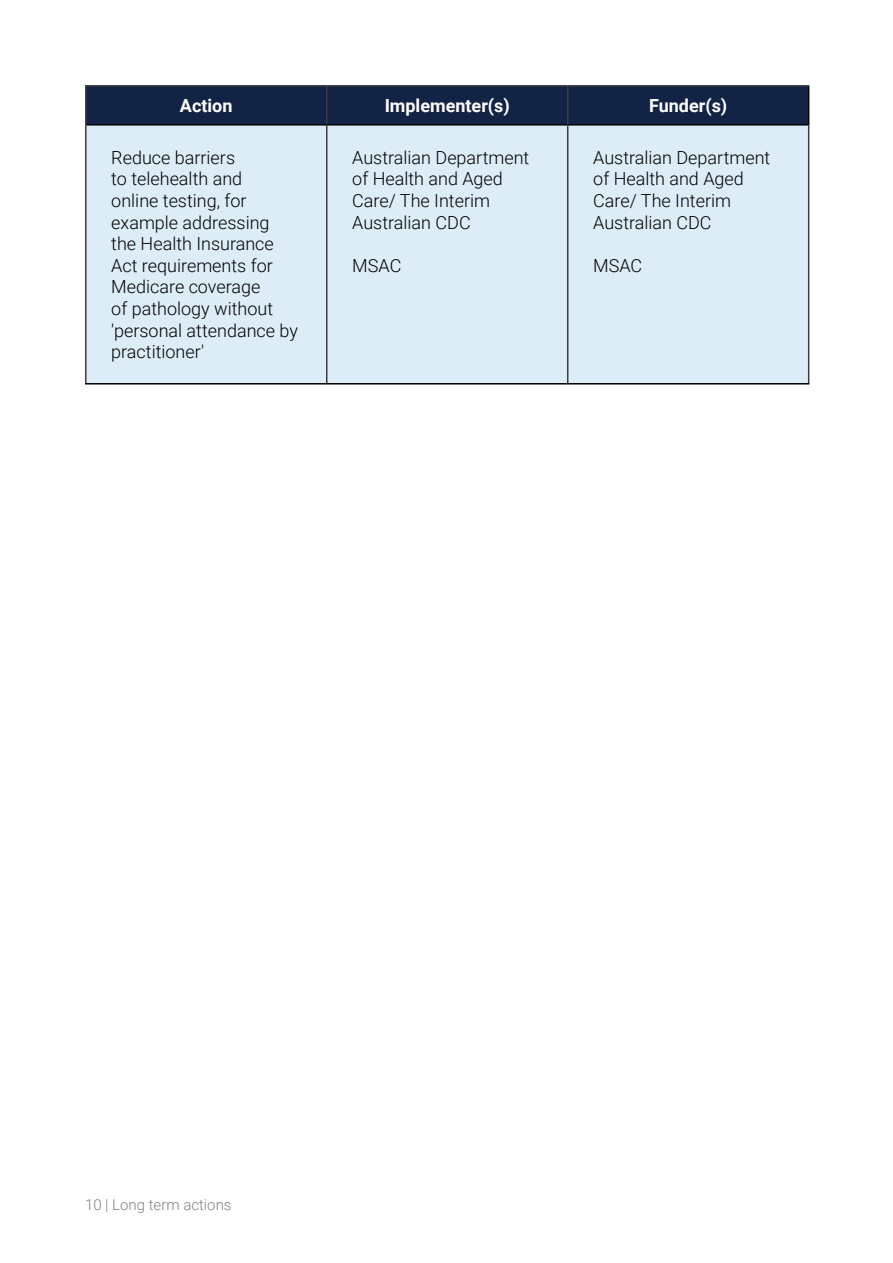
<style>
.page{position:relative;width:893px;height:1263px;background:#fff}
.page>*{position:absolute;margin:0;border:0;box-sizing:border-box;transform-origin:0 0}
.t1{font:300 18px/21.6px "Roboto";color:#000}
.t2{font:700 18px "Roboto";color:#fff}
.t3{font:300 15px "Roboto";color:#808285}
</style>
<div class="page">
<div style="left:87px;top:87px;width:721px;height:37px;background:#122346"></div>
<div style="left:87px;top:126px;width:721px;height:257px;background:#ddedf8"></div>
<hr style="left:85px;top:85px;width:242px;height:2px;background:#3d3c3e">
<hr style="left:85px;top:87px;width:2px;height:38px;background:#3d3c3e">
<hr style="left:327px;top:85px;width:241px;height:2px;background:#3d3c3e">
<hr style="left:326px;top:87px;width:1px;height:37px;background:#3d3c3e">
<hr style="left:568px;top:85px;width:241px;height:2px;background:#3d3c3e">
<hr style="left:567px;top:87px;width:1px;height:37px;background:#3d3c3e">
<hr style="left:85px;top:125px;width:2px;height:258px;background:#3d3c3e">
<hr style="left:326px;top:126px;width:1px;height:257px;background:#3d3c3e">
<hr style="left:567px;top:126px;width:1px;height:257px;background:#3d3c3e">
<hr style="left:808px;top:126px;width:1px;height:257px;background:#3d3c3e">
<hr style="left:808px;top:87px;width:1px;height:37px;background:#000">
<hr style="left:87px;top:124px;width:240px;height:2px;background:#000">
<hr style="left:327px;top:124px;width:241px;height:2px;background:#000">
<hr style="left:568px;top:124px;width:241px;height:2px;background:#000">
<hr style="left:85px;top:383px;width:242px;height:1px;background:#000">
<hr style="left:327px;top:383px;width:241px;height:1px;background:#000">
<hr style="left:568px;top:383px;width:241px;height:1px;background:#000">
<p class="t2" style="left:180px;top:93px;width:54px">Action</p>
<p class="t2" style="left:385px;top:93px;width:127px">Implementer(s)</p>
<p class="t2" style="left:649px;top:93px;width:80px">Funder(s)</p>
<p class="t1" style="left:111px;top:146px;width:188px">Reduce barriers<br>to telehealth and<br>online testing, for example addressing the Health Insurance<br>Act requirements for<br>Medicare coverage<br>of pathology without 'personal attendance by practitioner'</p>
<p class="t1" style="left:352px;top:146px;width:179px">Australian Department of Health and Aged<br>Care/ The Interim<br>Australian CDC</p>
<p class="t1" style="left:593px;top:146px;width:179px">Australian Department of Health and Aged<br>Care/ The Interim<br>Australian CDC</p>
<p class="t1" style="left:593px;top:254px;width:51px">MSAC</p>
<p class="t1" style="left:352px;top:254px;width:51px">MSAC</p>
<p class="t3" style="left:85px;top:1194px;width:148px">10 | Long term actions</p>
</div>
